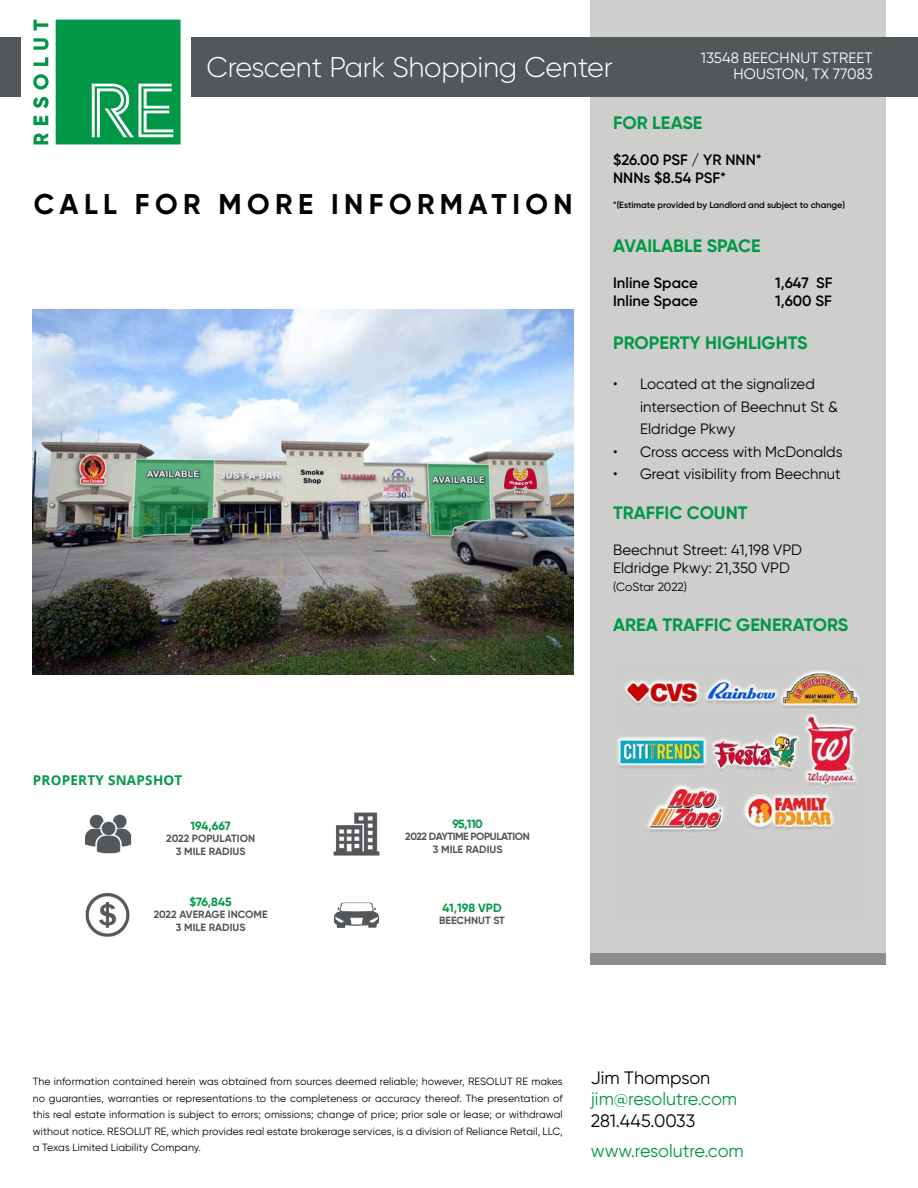
<style>
.page{position:relative;width:918px;height:1188px;background:#fff}
.page>*{position:absolute;margin:0;border:0;box-sizing:border-box;transform-origin:0 0}
.t1{font:300 28.5px "Gilroy";letter-spacing:-.01em;color:#fff}
.t2{font:700 28.5px "Gilroy";letter-spacing:.19em;color:#000}
.t3{font:700 18px "Gilroy";color:#009846}
.t4{font:18px "Gilroy";color:#009846}
.t5{font:18px "Gilroy";color:#000}
.t6{font:15px/22.5px "Gilroy";color:#000}
.t7{font:600 15px/18px "Gilroy";color:#000}
.t8{font:15px/16.5px "Gilroy";letter-spacing:.01em;color:#fff;text-align:right}
.t9{font:700 13.5px "Open Sans";letter-spacing:.02em;color:#009846}
.t10{font:700 12px "Gilroy";color:#009846}
.t11{font:12px "Gilroy";letter-spacing:-.005em;color:#000}
.t12{font:10.5px/16.5px "Gilroy";letter-spacing:.01em;color:#000;text-align:justify}
.t13{font:700 10.5px/12.6px "Gilroy";color:#52575a;text-align:center}
.t14{font:700 10.5px/12.6px "Gilroy";letter-spacing:-.04em;color:#52575a;text-align:center}
.t15{font:600 9px "Gilroy";color:#000}
</style>
<div class="page">
<div style="left:591px;top:0;width:295px;height:954px;background:#cecfcd"></div>
<div style="left:590px;top:953px;width:296px;height:12px;background:#8f8b8c"></div>
<div style="left:0;top:37px;width:918px;height:60px;background:#52575a"></div>
<div style="left:22px;top:14px;width:169px;height:134px;background:#fff"></div>
<svg style="left:33px;top:20px;width:148px;height:124px"></svg>
<img style="left:85px;top:814px;width:47px;height:40px">
<img style="left:85px;top:893px;width:45px;height:44px">
<img style="left:333px;top:812px;width:47px;height:44px">
<img style="left:333px;top:902px;width:47px;height:26px">
<img style="left:617px;top:670px;width:243px;height:162px">
<img style="left:33px;top:309px;width:541px;height:366px">
<img style="left:504px;top:468px;width:33px;height:24px">
<h1 class="t1" style="left:207px;top:49px;width:408px">Crescent Park Shopping Center</h1>
<h3 class="t8" style="left:701px;top:49px;width:173px">13548 BEECHNUT STREET<br>HOUSTON, TX 77083</h3>
<h1 class="t2" style="left:34px;top:186px;width:540px">CALL FOR MORE INFORMATION</h1>
<h2 class="t3" style="left:613px;top:112px;width:91px">FOR LEASE</h2>
<h3 class="t7" style="left:613px;top:151px;width:150px">$26.00 PSF / YR NNN*<br>NNNs $8.54 PSF*</h3>
<p class="t15" style="left:613px;top:200px;width:233px">*(Estimate provided by Landlord and subject to change)</p>
<h2 class="t3" style="left:613px;top:234px;width:149px">AVAILABLE SPACE</h2>
<h3 class="t7" style="left:613px;top:273px;width:86px">Inline Space</h3>
<h3 class="t7" style="left:775px;top:273px;width:59px">1,647 SF</h3>
<h3 class="t7" style="left:613px;top:291px;width:86px">Inline Space</h3>
<h3 class="t7" style="left:775px;top:291px;width:58px">1,600 SF</h3>
<h2 class="t3" style="left:613px;top:331px;width:196px">PROPERTY HIGHLIGHTS</h2>
<h3 class="t6" style="left:640px;top:373px;width:199px;text-indent:-27px">• Located at the signalized intersection of Beechnut St &amp;<br>Eldridge Pkwy</h3>
<h3 class="t6" style="left:613px;top:440px;width:231px">• Cross access with McDonalds</h3>
<h3 class="t6" style="left:613px;top:463px;width:229px">• Great visibility from Beechnut</h3>
<h2 class="t3" style="left:613px;top:501px;width:136px">TRAFFIC COUNT</h2>
<h3 class="t6" style="left:613px;top:541px;width:190px;line-height:18px">Beechnut Street: 41,198 VPD<br>Eldridge Pkwy: 21,350 VPD</h3>
<p class="t11" style="left:613px;top:579px;width:76px">(CoStar 2022)</p>
<h2 class="t3" style="left:613px;top:613px;width:237px">AREA TRAFFIC GENERATORS</h2>
<p class="t9" style="left:33px;top:771px;width:151px">PROPERTY SNAPSHOT</p>
<p class="t10" style="left:191px;top:818px;width:42px">194,667</p>
<p class="t13" style="left:166px;top:832px;width:90px">2022 POPULATION<br>3 MILE RADIUS</p>
<p class="t10" style="left:190px;top:894px;width:44px">$76,845</p>
<p class="t13" style="left:154px;top:908px;width:116px">2022 AVERAGE INCOME<br>3 MILE RADIUS</p>
<p class="t10" style="left:452px;top:816px;width:32px">95,110</p>
<p class="t14" style="left:405px;top:830px;width:126px">2022 DAYTIME POPULATION<br>3 MILE RADIUS</p>
<p class="t10" style="left:443px;top:900px;width:61px">41,198 VPD</p>
<p class="t13" style="left:439px;top:914px;width:67px">BEECHNUT ST</p>
<p class="t12" style="left:33px;top:1073px;width:532px">The information contained herein was obtained from sources deemed reliable; however, RESOLUT RE makes no guaranties, warranties or representations to the completeness or accuracy thereof. The presentation of this real estate information is subject to errors; omissions; change of price; prior sale or lease; or withdrawal without notice. RESOLUT RE, which provides real estate brokerage services, is a division of Reliance Retail, LLC, a Texas Limited Liability Company.</p>
<h2 class="t5" style="left:591px;top:1066px;width:121px">Jim Thompson</h2>
<h2 class="t4" style="left:591px;top:1088px;width:148px">jim@resolutre.com</h2>
<h2 class="t5" style="left:591px;top:1110px;width:106px">281.445.0033</h2>
<h2 class="t4" style="left:591px;top:1140px;width:155px">www.resolutre.com</h2>
</div>
